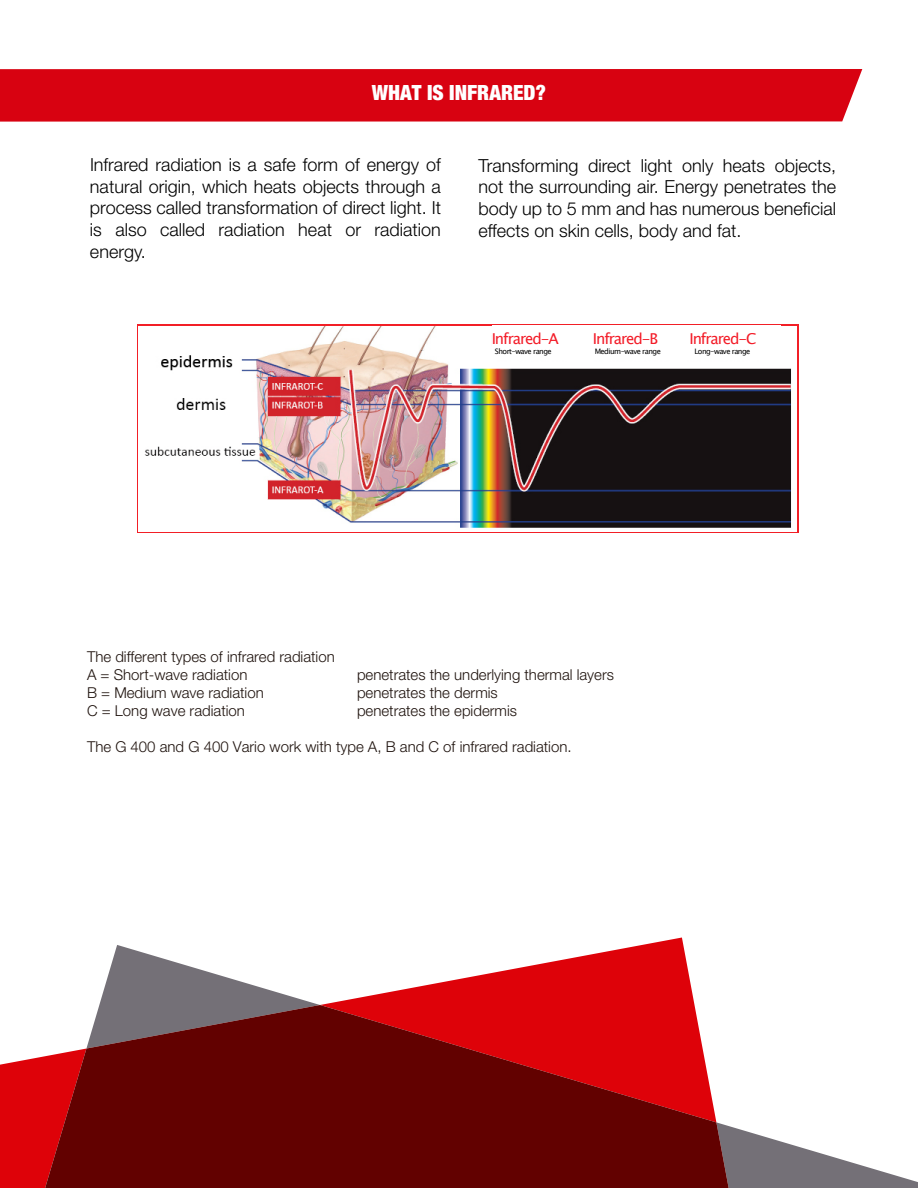
<style>
.page{position:relative;width:918px;height:1188px;background:#fff}
.page>*{position:absolute;margin:0;border:0;box-sizing:border-box;transform-origin:0 0}
.t1{font:900 condensed 21px "Helvetica Neue LT Std";color:#fff}
.t2{font:300 18px/21.6px "Helvetica Neue LT Std";color:#000;text-align:justify}
.t3{font:300 15px/18px "Helvetica Neue LT Std";color:#1e120d}
.t4{font:15px "Lucida Sans Unicode";letter-spacing:-.07em;color:#f31c28}
.t5{font:7.5px "Lucida Sans Unicode";letter-spacing:-.07em;color:#000}
</style>
<div class="page">
<div style="left:0;top:69px;width:862px;height:53px;background:#d80211"></div>
<svg style="left:729px;top:1126px;width:189px;height:62px;fill:#747077"></svg>
<svg style="left:0;top:938px;width:695px;height:250px"></svg>
<svg style="left:45px;top:1005px;width:684px;height:183px;background:#811011"></svg>
<img style="left:144px;top:326px;width:647px;height:202px">
<div style="left:492px;top:326px;width:289px;height:34px;background:#fff"></div>
<p class="t1" style="left:372px;top:80px;width:176px">WHAT IS INFRARED?</p>
<p class="t2" style="left:90px;top:154px;width:353px">Infrared radiation is a safe form of energy of natural origin, which heats objects through a process called transformation of direct light. It is also called radiation heat or radiation energy.</p>
<p class="t2" style="left:478px;top:154px;width:359px">Transforming direct light only heats objects, not the surrounding air. Energy penetrates the body up to 5 mm and has numerous beneficial effects on skin cells, body and fat.</p>
<p class="t4" style="left:492px;top:327px;width:69px">Infrared-A</p>
<p class="t4" style="left:593px;top:327px;width:67px">Infrared-B</p>
<p class="t4" style="left:689px;top:327px;width:69px">Infrared-C</p>
<p class="t5" style="left:595px;top:346px;width:68px">Medium-wave range</p>
<p class="t5" style="left:694px;top:346px;width:58px">Long-wave range</p>
<p class="t5" style="left:495px;top:346px;width:58px">Short-wave range</p>
<p class="t3" style="left:87px;top:647px;width:249px">The different types of infrared radiation<br>A = Short-wave radiation</p>
<p class="t3" style="left:357px;top:665px;width:258px">penetrates the underlying thermal layers</p>
<p class="t3" style="left:87px;top:683px;width:178px">B = Medium wave radiation</p>
<p class="t3" style="left:357px;top:683px;width:142px">penetrates the dermis</p>
<p class="t3" style="left:87px;top:701px;width:159px">C = Long wave radiation</p>
<p class="t3" style="left:357px;top:701px;width:162px">penetrates the epidermis</p>
<p class="t3" style="left:87px;top:737px;width:486px">The G 400 and G 400 Vario work with type A, B and C of infrared radiation.</p>
</div>
